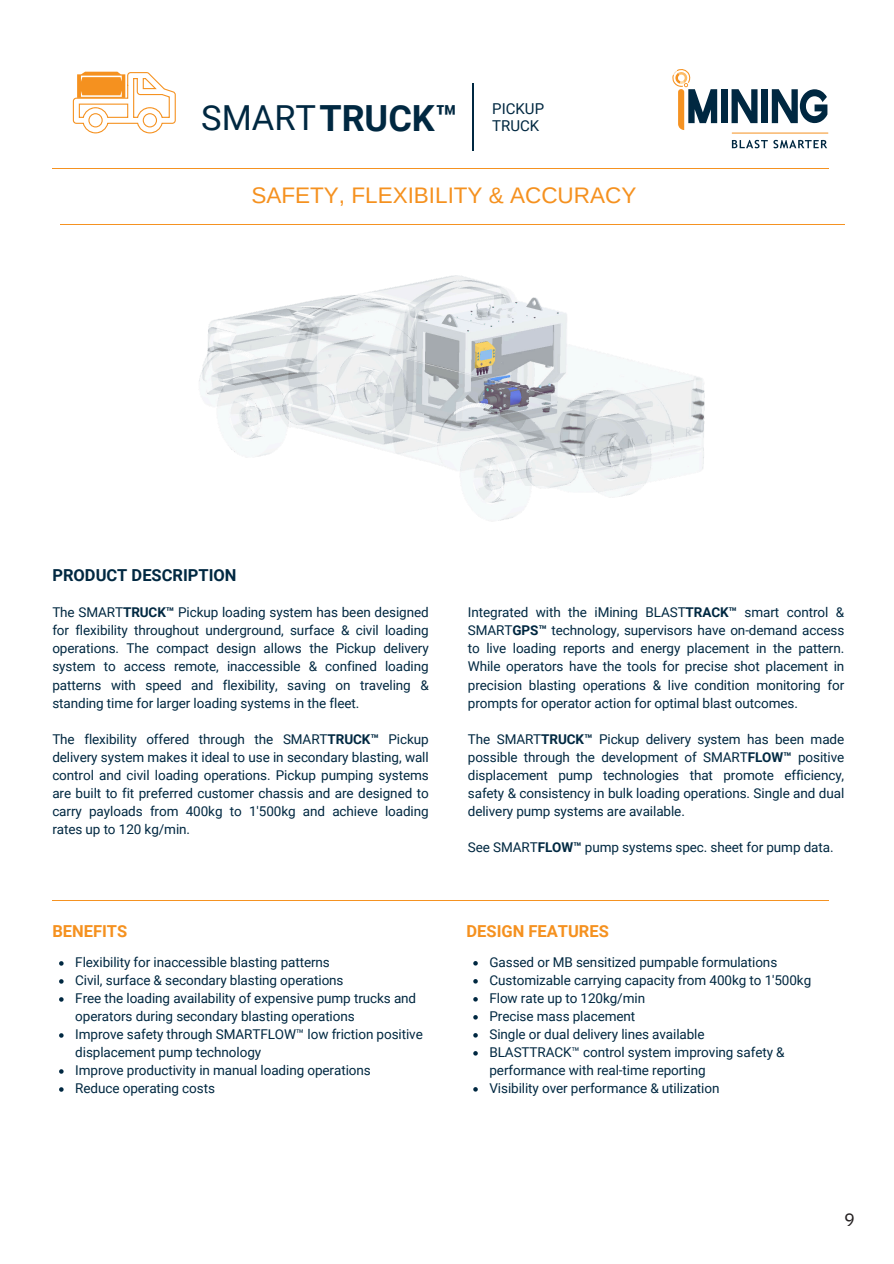
<style>
.page{position:relative;width:894px;height:1264px;background:#fff}
.page>*{position:absolute;margin:0;border:0;box-sizing:border-box;transform-origin:0 0}
.t1{font:700 36px "Roboto";color:#002841}
.t2{font:22.5px "Arimo";color:#f5911f}
.t3{font:18px "IBM Plex Sans";color:#231f20}
.t4{font:700 16.5px "Roboto";color:#f5911f}
.t5{font:700 16.5px "Roboto";color:#002841}
.t6{font:15px/16.8px "Roboto";color:#002841}
.t7{font:13.5px/18px "Roboto";letter-spacing:-.005em;color:#002841;text-align:justify}
.s1{font-weight:400;font-size:34.5px}
.s2{font-weight:700}
</style>
<div class="page">
<hr style="left:52px;top:168px;width:776px;height:1px;background:#f59221">
<div style="left:761px;top:89px;width:6px;height:34px;background:#002841"></div>
<div style="left:721px;top:89px;width:6px;height:34px;background:#002841"></div>
<svg style="left:731px;top:89px;width:26px;height:34px"></svg>
<svg style="left:771px;top:89px;width:56px;height:34px"></svg>
<svg style="left:672px;top:69px;width:45px;height:61px"></svg>
<svg style="left:731px;top:140px;width:36px;height:8px"></svg>
<svg style="left:773px;top:140px;width:54px;height:8px"></svg>
<hr style="left:731px;top:133px;width:97px;height:1px;background:#f59221">
<img style="left:199px;top:275px;width:506px;height:246px">
<svg style="left:73px;top:72px;width:103px;height:61px"></svg>
<hr style="left:472px;top:83px;width:1px;height:67px;background:#002841">
<hr style="left:52px;top:900px;width:776px;height:1px;background:#f59221">
<hr style="left:60px;top:224px;width:784px;height:1px;background:#f59221">
<svg style="left:59px;top:961px;width:5px;height:4px"></svg>
<svg style="left:59px;top:979px;width:5px;height:4px"></svg>
<svg style="left:59px;top:997px;width:5px;height:4px"></svg>
<svg style="left:59px;top:1033px;width:5px;height:4px"></svg>
<svg style="left:59px;top:1069px;width:5px;height:4px"></svg>
<svg style="left:59px;top:1087px;width:5px;height:4px"></svg>
<svg style="left:473px;top:961px;width:4px;height:4px"></svg>
<svg style="left:473px;top:979px;width:4px;height:4px"></svg>
<svg style="left:473px;top:997px;width:4px;height:4px"></svg>
<svg style="left:473px;top:1015px;width:4px;height:4px"></svg>
<svg style="left:473px;top:1033px;width:4px;height:4px"></svg>
<svg style="left:473px;top:1051px;width:4px;height:4px"></svg>
<svg style="left:473px;top:1087px;width:4px;height:4px"></svg>
<p class="t1" style="left:201px;top:98px;width:258px"><span class="s1">SMART</span>TRUCK™</p>
<p class="t6" style="left:492px;top:101px;width:53px">PICKUP<br>TRUCK</p>
<p class="t2" style="left:251px;top:182px;width:386px">SAFETY, FLEXIBILITY &amp; ACCURACY</p>
<p class="t5" style="left:52px;top:565px;width:186px">PRODUCT DESCRIPTION</p>
<p class="t7" style="left:52px;top:604px;width:378px">The SMART<span class="s2">TRUCK™</span> Pickup loading system has been designed for flexibility throughout underground, surface &amp; civil loading operations. The compact design allows the Pickup delivery system to access remote, inaccessible &amp; confined loading patterns with speed and flexibility, saving on traveling &amp; standing time for larger loading systems in the fleet.</p>
<p class="t7" style="left:52px;top:730px;width:378px">The flexibility offered through the SMART<span class="s2">TRUCK™</span> Pickup delivery system makes it ideal to use in secondary blasting, wall control and civil loading operations. Pickup pumping systems are built to fit preferred customer chassis and are designed to carry payloads from 400kg to 1'500kg and achieve loading rates up to 120 kg/min.</p>
<h5 class="t4" style="left:52px;top:921px;width:76px">BENEFITS</h5>
<p class="t7" style="left:75px;top:953px;width:256px">Flexibility for inaccessible blasting patterns</p>
<h4 class="t7" style="left:75px;top:971px;width:270px">Civil, surface &amp; secondary blasting operations</h4>
<p class="t7" style="left:75px;top:989px;width:342px">Free the loading availability of expensive pump trucks and operators during secondary blasting operations</p>
<p class="t7" style="left:75px;top:1025px;width:349px">Improve safety through SMARTFLOW™ low friction positive displacement pump technology</p>
<p class="t7" style="left:75px;top:1061px;width:297px">Improve productivity in manual loading operations</p>
<p class="t7" style="left:75px;top:1079px;width:141px">Reduce operating costs</p>
<p class="t7" style="left:467px;top:604px;width:378px">Integrated with the iMining BLAST<span class="s2">TRACK™</span> smart control &amp; SMART<span class="s2">GPS™</span> technology, supervisors have on-demand access to live loading reports and energy placement in the pattern.<br>While operators have the tools for precise shot placement in precision blasting operations &amp; live condition monitoring for prompts for operator action for optimal blast outcomes.</p>
<p class="t7" style="left:467px;top:730px;width:378px">The SMART<span class="s2">TRUCK™</span> Pickup delivery system has been made possible through the development of SMART<span class="s2">FLOW™</span> positive displacement pump technologies that promote efficiency, safety &amp; consistency in bulk loading operations. Single and dual delivery pump systems are available.</p>
<p class="t7" style="left:467px;top:838px;width:367px">See SMART<span class="s2">FLOW™</span> pump systems spec. sheet for pump data.</p>
<h3 class="t4" style="left:466px;top:921px;width:144px">DESIGN FEATURES</h3>
<p class="t7" style="left:489px;top:953px;width:289px">Gassed or MB sensitized pumpable formulations</p>
<h4 class="t7" style="left:489px;top:971px;width:323px">Customizable carrying capacity from 400kg to 1'500kg</h4>
<h4 class="t7" style="left:489px;top:989px;width:157px">Flow rate up to 120kg/min</h4>
<p class="t7" style="left:489px;top:1007px;width:147px">Precise mass placement</p>
<p class="t7" style="left:489px;top:1025px;width:216px">Single or dual delivery lines available</p>
<p class="t7" style="left:489px;top:1043px;width:296px">BLASTTRACK™ control system improving safety &amp; performance with real-time reporting</p>
<p class="t7" style="left:489px;top:1079px;width:231px">Visibility over performance &amp; utilization</p>
<h2 class="t3" style="left:844px;top:1207px;width:12px">9</h2>
</div>
